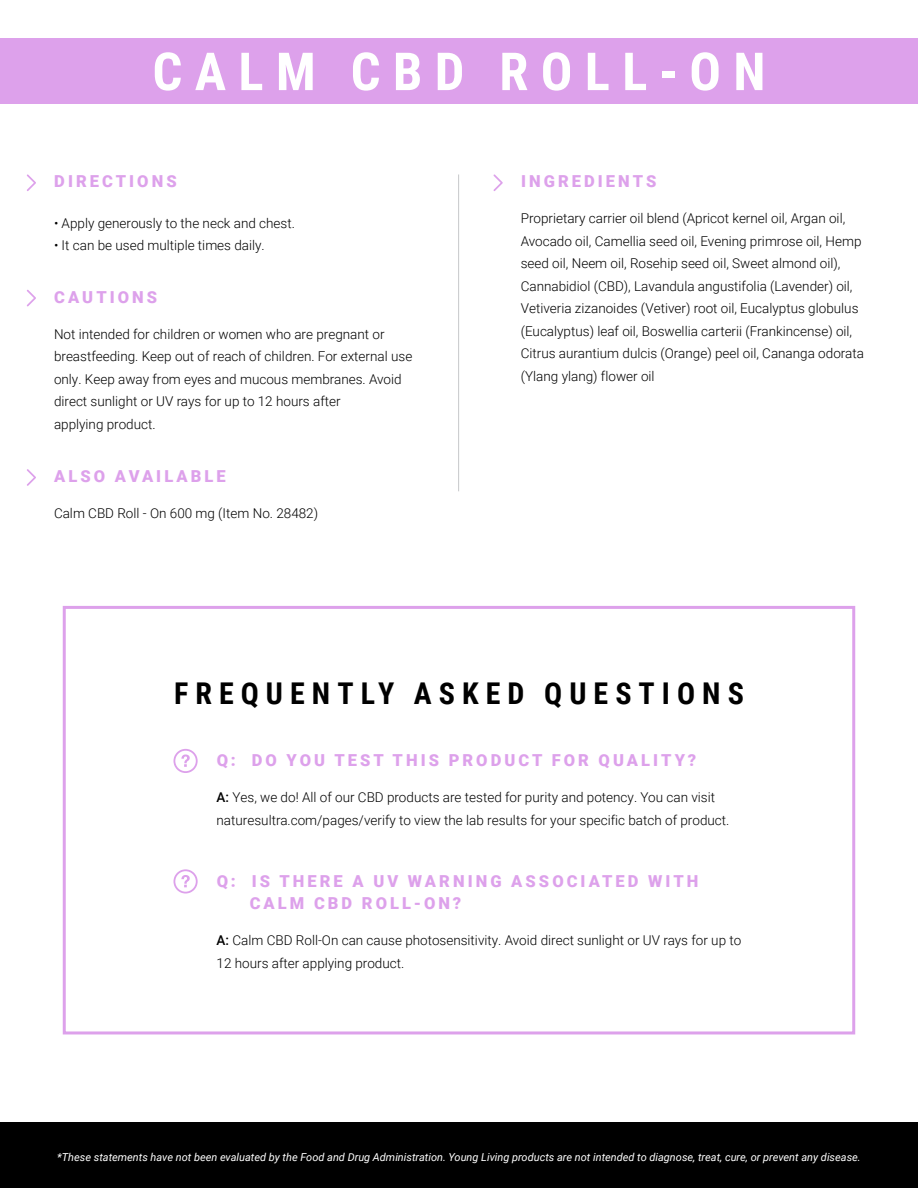
<style>
.page{position:relative;width:918px;height:1188px;background:#fff}
.page>*{position:absolute;margin:0;border:0;box-sizing:border-box;transform-origin:0 0}
.t1{font:700 52.5px "Roboto Condensed";letter-spacing:.235em;color:#fff}
.t2{font:700 30px "Roboto Condensed";letter-spacing:.235em;color:#000}
.t3{font:900 16.5px/22.5px "Roboto";letter-spacing:.185em;color:#dda1eb}
.t4{font:300 13.5px/22.5px "Roboto";color:#000}
.t5{font:italic 10.95px "Roboto";color:#fff}
.s1{font-weight:500}
</style>
<div class="page">
<svg style="left:493px;top:174px;width:10px;height:17px"></svg>
<svg style="left:27px;top:290px;width:9px;height:16px"></svg>
<svg style="left:27px;top:469px;width:9px;height:17px"></svg>
<div style="left:0;top:38px;width:918px;height:66px;background:#dda1eb"></div>
<hr style="left:458px;top:174px;width:1px;height:317px;background:#c7c8ca">
<svg style="left:27px;top:174px;width:9px;height:17px"></svg>
<svg style="left:173px;top:749px;width:25px;height:24px"></svg>
<svg style="left:173px;top:869px;width:25px;height:25px"></svg>
<div style="left:0;top:1122px;width:918px;height:66px;background:#000"></div>
<div style="left:63px;top:606px;width:792px;height:428px;border:3px solid #dda1eb"></div>
<h1 class="t1" style="left:152px;top:35px;width:615px">CALM CBD ROLL-ON</h1>
<p class="t3" style="left:54px;top:170px;width:124px">DIRECTIONS</p>
<p class="t4" style="left:54px;top:211px;width:243px">• Apply generously to the neck and chest.</p>
<p class="t4" style="left:54px;top:234px;width:212px">• It can be used multiple times daily.</p>
<p class="t3" style="left:54px;top:285px;width:104px">CAUTIONS</p>
<p class="t4" style="left:54px;top:322px;width:360px">Not intended for children or women who are pregnant or breastfeeding. Keep out of reach of children. For external use only. Keep away from eyes and mucous membranes. Avoid direct sunlight or UV rays for up to 12 hours after<br>applying product.</p>
<p class="t3" style="left:54px;top:464px;width:173px">ALSO AVAILABLE</p>
<p class="t4" style="left:54px;top:501px;width:266px">Calm CBD Roll - On 600 mg (Item No. 28482)</p>
<p class="t3" style="left:521px;top:170px;width:137px">INGREDIENTS</p>
<p class="t4" style="left:521px;top:207px;width:345px">Proprietary carrier oil blend (Apricot kernel oil, Argan oil, Avocado oil, Camellia seed oil, Evening primrose oil, Hemp seed oil, Neem oil, Rosehip seed oil, Sweet almond oil), Cannabidiol (CBD), Lavandula angustifolia (Lavender) oil, Vetiveria zizanoides (Vetiver) root oil, Eucalyptus globulus (Eucalyptus) leaf oil, Boswellia carterii (Frankincense) oil, Citrus aurantium dulcis (Orange) peel oil, Cananga odorata (Ylang ylang) flower oil</p>
<h2 class="t2" style="left:174px;top:672px;width:571px">FREQUENTLY ASKED QUESTIONS</h2>
<p class="t3" style="left:217px;top:748px;width:481px">Q: DO YOU TEST THIS PRODUCT FOR QUALITY?</p>
<p class="t4" style="left:217px;top:786px;width:514px"><span class="s1">A:</span> Yes, we do! All of our CBD products are tested for purity and potency. You can visit naturesultra.com/pages/verify to view the lab results for your specific batch of product.</p>
<p class="t3" style="left:250px;top:869px;width:450px;text-indent:-33px">Q: IS THERE A UV WARNING ASSOCIATED WITH<br>CALM CBD ROLL-ON?</p>
<p class="t4" style="left:217px;top:929px;width:526px"><span class="s1">A:</span> Calm CBD Roll-On can cause photosensitivity. Avoid direct sunlight or UV rays for up to<br>12 hours after applying product.</p>
<p class="t5" style="left:57px;top:1149px;width:805px">*These statements have not been evaluated by the Food and Drug Administration. Young Living products are not intended to diagnose, treat, cure, or prevent any disease.</p>
</div>
